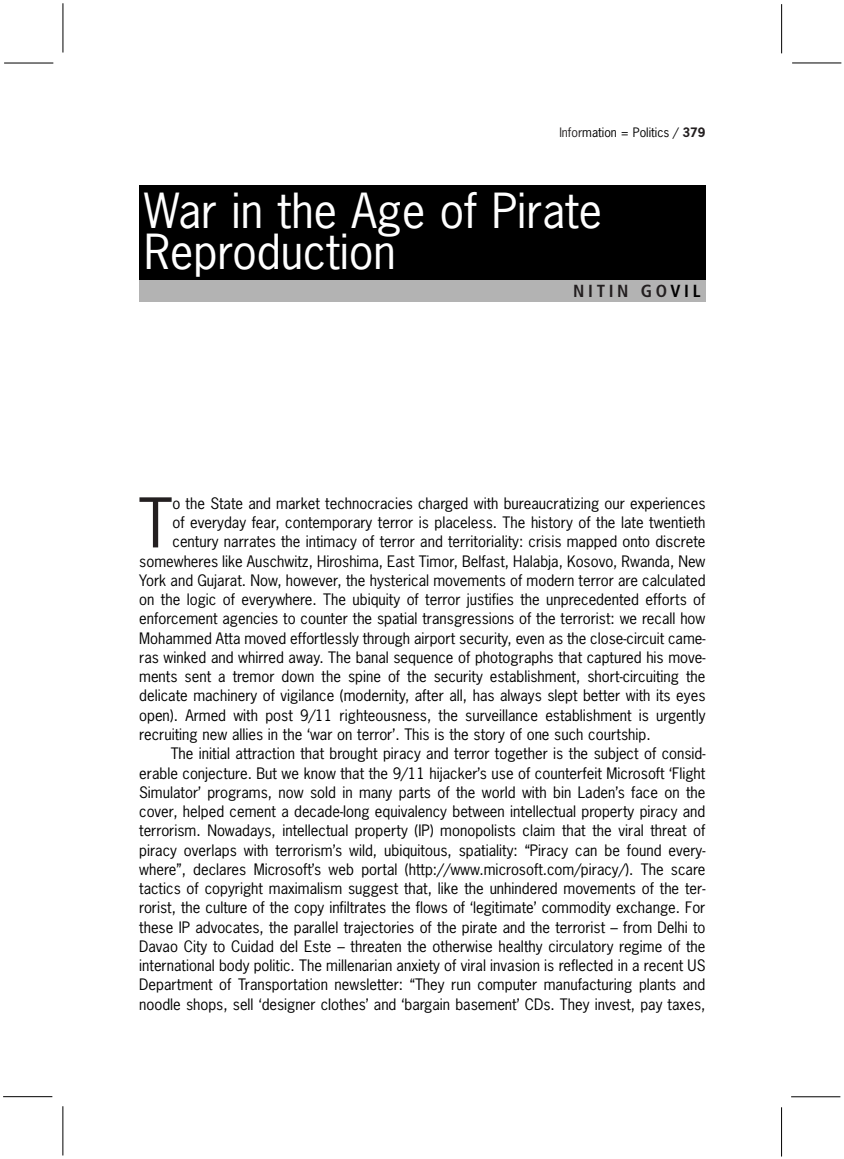
<style>
.page{position:relative;width:844px;height:1159px;background:#fff}
.page>*{position:absolute;margin:0;border:0;box-sizing:border-box;transform-origin:0 0}
.t1{font:64.4px "News Gothic";color:#231f20}
.t2{font:45.5px/40.2px "News Gothic";color:#fff}
.t3{font:700 condensed 17.5px "Frutiger";letter-spacing:.21em;color:#231f20}
.t4{font:14.88px "News Gothic";color:#000}
.t5{font:12.25px "News Gothic";color:#000}
.s1{color:#231f20}
.s2{font-weight:700;color:#231f20}
.s3{color:#000}
</style>
<div class="page">
<hr style="left:4px;top:63px;width:49px;height:1px;background:#000">
<hr style="left:63px;top:3px;width:1px;height:49px;background:#000">
<hr style="left:63px;top:1106px;width:1px;height:49px;background:#000">
<hr style="left:3px;top:1096px;width:49px;height:1px;background:#000">
<hr style="left:791px;top:1096px;width:49px;height:1px;background:#000">
<hr style="left:781px;top:1107px;width:1px;height:49px;background:#000">
<hr style="left:781px;top:4px;width:1px;height:49px;background:#000">
<hr style="left:792px;top:63px;width:49px;height:1px;background:#000">
<div style="left:139px;top:185px;width:566px;height:100px;background:#000"></div>
<div style="left:139px;top:280px;width:566px;height:21px;background:#b3b3b3"></div>
<p class="t5" style="left:559px;top:127px;width:147px"><span class="s1">Infor</span>mation = Politics / <span class="s2">379</span></p>
<h2 class="t2" style="left:144px;top:195px;width:459px">War in the Age of Pirate<br>Reproduction</h2>
<p class="t3" style="left:573px;top:284px;width:129px">NITIN GO<span class="s3">VIL</span></p>
<h1 class="t1" style="left:138px;top:497px;width:36px">T</h1>
<p class="t4" style="left:172px;top:497px;width:534px">o the State and market technocracies charged with bureaucratizing our experiences</p>
<p class="t4" style="left:172px;top:516px;width:534px">of everyday fear, contemporary terror is placeless. The history of the late twentieth</p>
<p class="t4" style="left:172px;top:536px;width:534px">century narrates the intimacy of terror and territoriality: crisis mapped onto discrete</p>
<p class="t4" style="left:139px;top:555px;width:567px">somewheres like Auschwitz, Hiroshima, East Timor, Belfast, Halabja, Kosovo, Rwanda, New</p>
<p class="t4" style="left:139px;top:574px;width:567px">York and Gujarat. Now, however, the hysterical movements of modern terror are calculated</p>
<p class="t4" style="left:139px;top:593px;width:567px">on the logic of everywhere. The ubiquity of terror justifies the unprecedented efforts of</p>
<p class="t4" style="left:139px;top:613px;width:567px">enforcement agencies to counter the spatial transgressions of the terrorist: we recall how</p>
<p class="t4" style="left:139px;top:632px;width:567px">Mohammed Atta moved effortlessly through airport security, even as the close-circuit came-</p>
<p class="t4" style="left:139px;top:651px;width:567px">ras winked and whirred away. The banal sequence of photographs that captured his move-</p>
<p class="t4" style="left:139px;top:670px;width:567px">ments sent a tremor down the spine of the security establishment, short-circuiting the</p>
<p class="t4" style="left:139px;top:690px;width:567px">delicate machinery of vigilance (modernity, after all, has always slept better with its eyes</p>
<p class="t4" style="left:139px;top:709px;width:567px">open). Armed with post 9/11 righteousness, the surveillance establishment is urgently</p>
<p class="t4" style="left:139px;top:728px;width:513px">recruiting new allies in the ‘war on terror’. This is the story of one such courtship.</p>
<p class="t4" style="left:171px;top:747px;width:536px">The initial attraction that brought piracy and terror together is the subject of consid-</p>
<p class="t4" style="left:139px;top:767px;width:567px">erable conjecture. But we know that the 9/11 hijacker’s use of counterfeit Microsoft ‘Flight</p>
<p class="t4" style="left:139px;top:786px;width:567px">Simulator’ programs, now sold in many parts of the world with bin Laden’s face on the</p>
<p class="t4" style="left:139px;top:805px;width:567px">cover, helped cement a decade-long equivalency between intellectual property piracy and</p>
<p class="t4" style="left:139px;top:824px;width:567px">terrorism. Nowadays, intellectual property (IP) monopolists claim that the viral threat of</p>
<p class="t4" style="left:139px;top:844px;width:567px">piracy overlaps with terrorism’s wild, ubiquitous, spatiality: “Piracy can be found every-</p>
<p class="t4" style="left:139px;top:863px;width:567px">where”, declares Microsoft’s web portal (http://www.microsoft.com/piracy/). The scare</p>
<p class="t4" style="left:139px;top:882px;width:567px">tactics of copyright maximalism suggest that, like the unhindered movements of the ter-</p>
<p class="t4" style="left:139px;top:901px;width:567px">rorist, the culture of the copy infiltrates the flows of ‘legitimate’ commodity exchange. For</p>
<p class="t4" style="left:139px;top:921px;width:567px">these IP advocates, the parallel trajectories of the pirate and the terrorist – from Delhi to</p>
<p class="t4" style="left:139px;top:940px;width:567px">Davao City to Cuidad del Este – threaten the otherwise healthy circulatory regime of the</p>
<p class="t4" style="left:139px;top:959px;width:567px">international body politic. The millenarian anxiety of viral invasion is reflected in a recent US</p>
<p class="t4" style="left:139px;top:978px;width:567px">Department of Transportation newsletter: “They run computer manufacturing plants and</p>
<p class="t4" style="left:139px;top:998px;width:567px">noodle shops, sell ‘designer clothes’ and ‘bargain basement’ CDs. They invest, pay taxes,</p>
</div>
